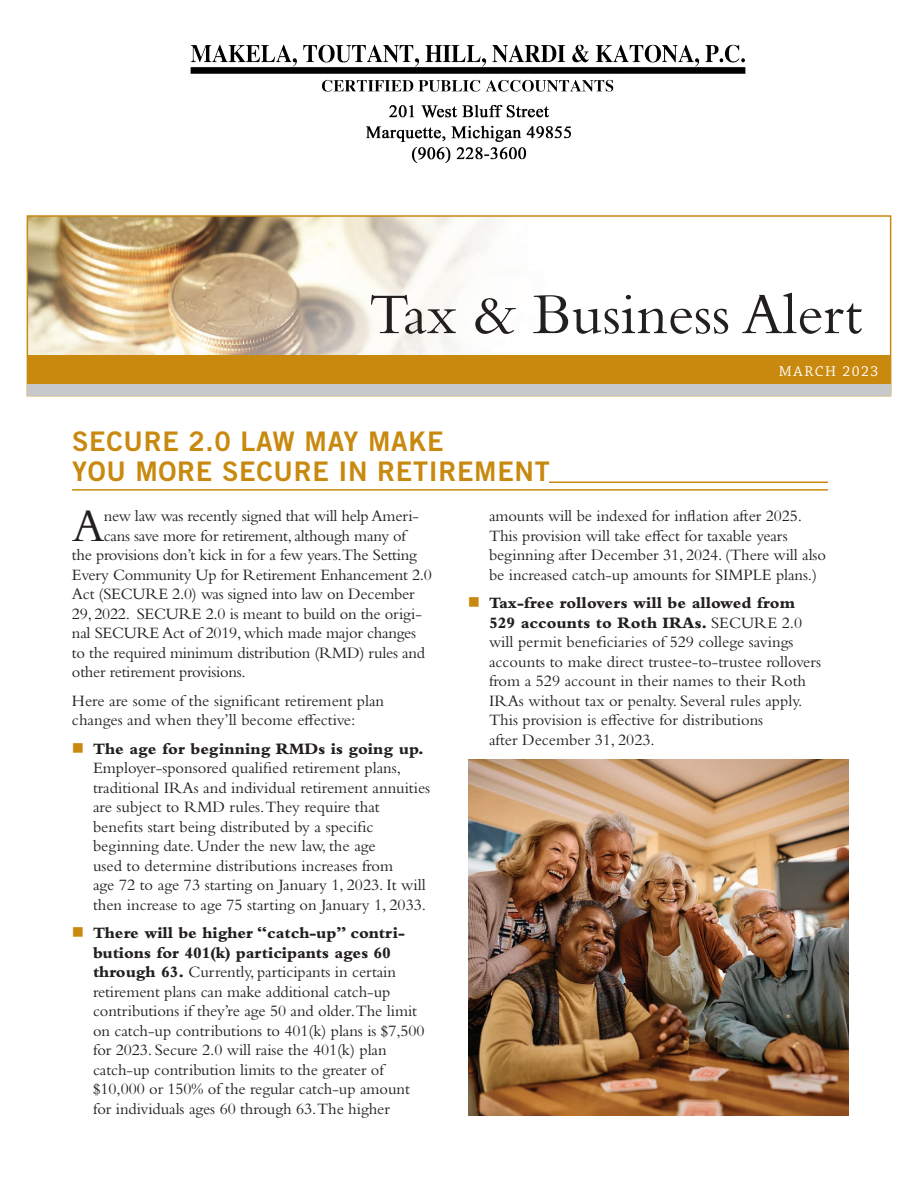
<style>
.page{position:relative;width:918px;height:1188px;background:#fff}
.page>*{position:absolute;margin:0;border:0;box-sizing:border-box;transform-origin:0 0}
.t1{font:60px "Bembo Std";color:#231f20}
.t2{font:47.85px "Bembo Std";color:#231f20}
.t3{font:27px/30px "Trade Gothic LT Std Bd 2";letter-spacing:.025em;color:#c8890e}
.t4{font:16.5px/19.5px "Bembo Std";letter-spacing:-.005em;color:#231f20}
.t5{font:15px "Chaparral Pro";letter-spacing:.1em;color:#fff}
.s1{color:#c8890e}
.s2{font-weight:800}
</style>
<div class="page">
<img style="left:30px;top:218px;width:546px;height:138px">
<hr style="left:549px;top:482px;width:279px;height:1px;background:#c8890e">
<hr style="left:72px;top:489px;width:756px;height:2px;background:#c8890e">
<div style="left:27px;top:215px;width:864px;height:181px;border:2px solid #c8890e"></div>
<div style="left:27px;top:356px;width:864px;height:40px;background:#c7c8ca"></div>
<div style="left:27px;top:356px;width:864px;height:28px;background:#c8890e"></div>
<img style="left:468px;top:760px;width:381px;height:356px">
<img style="left:190px;top:44px;width:556px;height:119px">
<h1 class="t1" style="left:369px;top:279px;width:495px">Tax &amp; Business Alert</h1>
<p class="t5" style="left:779px;top:363px;width:101px">MARCH 2023</p>
<h3 class="t3" style="left:72px;top:426px;width:479px">SECURE 2.0 LAW MAY MAKE<br>YOU MORE SECURE IN RETIREMENT</h3>
<h2 class="t2" style="left:72px;top:498px;width:34px">A</h2>
<p class="t4" style="left:104px;top:506px;width:317px">new law was recently signed that will help Ameri-</p>
<p class="t4" style="left:104px;top:525px;width:304px">cans save more for retirement, although many of</p>
<p class="t4" style="left:72px;top:545px;width:346px">the provisions don’t kick in for a few years.The Setting</p>
<p class="t4" style="left:72px;top:564px;width:362px">Every Community Up for Retirement Enhancement 2.0</p>
<p class="t4" style="left:72px;top:584px;width:344px">Act (SECURE 2.0) was signed into law on December</p>
<p class="t4" style="left:72px;top:603px;width:351px">29, 2022. SECURE 2.0 is meant to build on the origi-</p>
<p class="t4" style="left:72px;top:623px;width:346px">nal SECURE Act of 2019, which made major changes</p>
<p class="t4" style="left:72px;top:642px;width:355px">to the required minimum distribution (RMD) rules and</p>
<p class="t4" style="left:72px;top:662px;width:175px">other retirement provisions.</p>
<p class="t4" style="left:72px;top:690px;width:314px">Here are some of the significant retirement plan changes and when they’ll become effective:</p>
<p class="t4" style="left:93px;top:738px;width:339px;text-indent:-21px"><span class="s1">■</span> <span class="s2">The age for beginning RMDs is going up.<br></span>Employer-sponsored qualified retirement plans, traditional IRAs and individual retirement annuities are subject to RMD rules.They require that benefits start being distributed by a specific beginning date. Under the new law, the age<br>used to determine distributions increases from<br>age 72 to age 73 starting on January 1, 2023. It will then increase to age 75 starting on January 1, 2033.</p>
<p class="t4" style="left:93px;top:923px;width:333px;text-indent:-21px"><span class="s1">■</span> <span class="s2">There will be higher “catch-up” contri&shy;butions for 401(k) participants ages 60 through 63.</span> Currently, participants in certain retirement plans can make additional catch-up contributions if they’re age 50 and older.The limit on catch-up contributions to 401(k) plans is $7,500 for 2023. Secure 2.0 will raise the 401(k) plan catch-up contribution limits to the greater of $10,000 or 150% of the regular catch-up amount for individuals ages 60 through 63.The higher</p>
<p class="t4" style="left:489px;top:506px;width:339px">amounts will be indexed for inflation after 2025.<br>This provision will take effect for taxable years beginning after December 31, 2024. (There will also be increased catch-up amounts for SIMPLE plans.)</p>
<p class="t4" style="left:489px;top:593px;width:334px;text-indent:-21px"><span class="s1">■</span> <span class="s2">Tax-free rollovers will be allowed from 529 accounts to Roth IRAs.</span> SECURE 2.0 will permit beneficiaries of 529 college savings accounts to make direct trustee-to-trustee rollovers from a 529 account in their names to their Roth IRAs without tax or penalty. Several rules apply.<br>This provision is effective for distributions<br>after December 31, 2023.</p>
</div>
